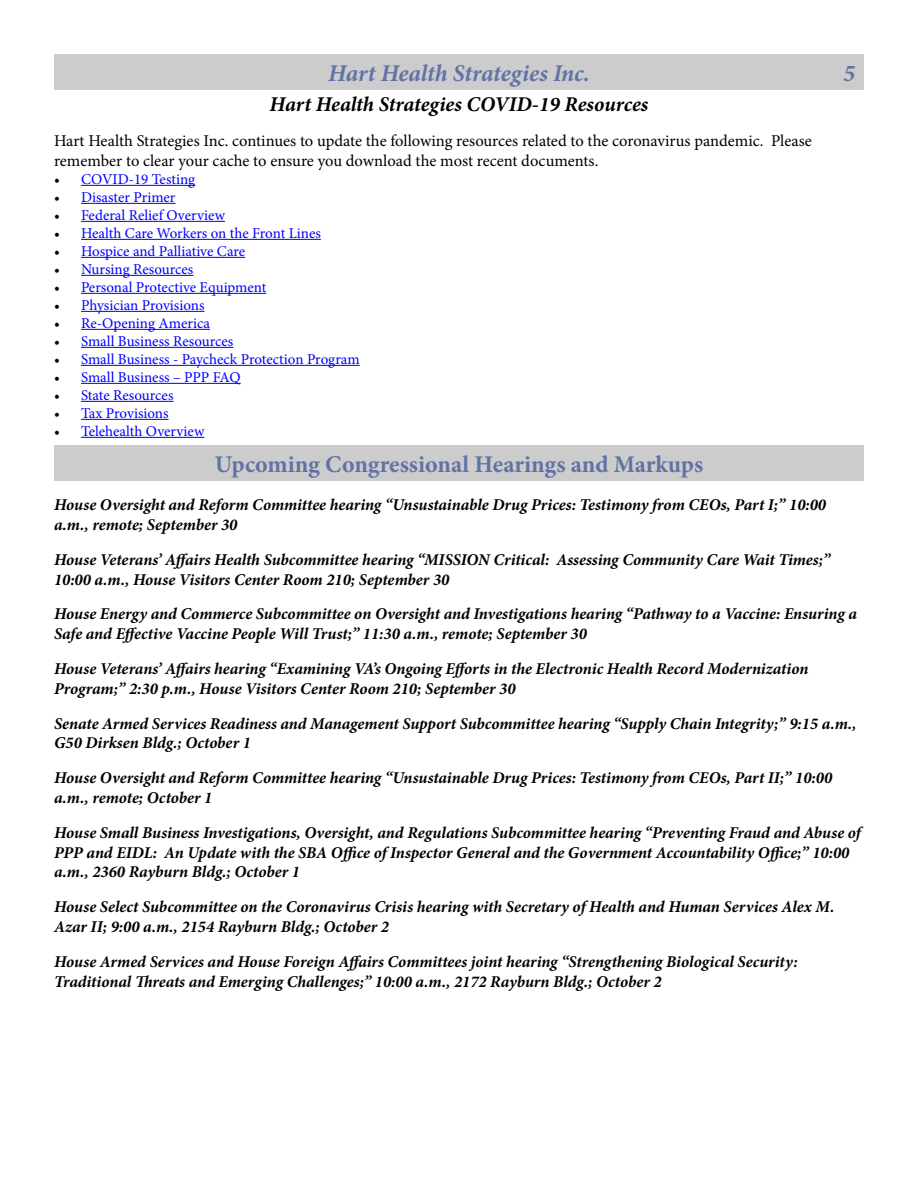
<style>
.page{position:relative;width:918px;height:1188px;background:#fff}
.page>*{position:absolute;margin:0;border:0;box-sizing:border-box;transform-origin:0 0}
.t1{font:700 24px "Minion Pro";color:#6172a6}
.t2{font:italic 700 24px "Minion Pro";letter-spacing:-.005em;color:#6172a6}
.t3{font:italic 700 21px "Minion Pro";color:#000}
.t4{font:italic 700 16.5px/19.8px "Minion Pro";letter-spacing:-.005em;color:#000}
.t5{font:16.5px/19.8px "Minion Pro";color:#000}
.t6{font:15px "Minion Pro";color:#00f}
.s1{color:#000}
</style>
<div class="page">
<div style="left:54px;top:54px;width:810px;height:36px;background:#ccc"></div>
<hr style="left:81px;top:185px;width:114px;height:1px;background:#00f">
<hr style="left:81px;top:203px;width:95px;height:1px;background:#00f">
<hr style="left:81px;top:221px;width:144px;height:1px;background:#00f">
<hr style="left:81px;top:239px;width:240px;height:1px;background:#00f">
<hr style="left:81px;top:257px;width:164px;height:1px;background:#00f">
<hr style="left:81px;top:275px;width:112px;height:1px;background:#00f">
<hr style="left:81px;top:293px;width:185px;height:1px;background:#00f">
<hr style="left:81px;top:311px;width:124px;height:1px;background:#00f">
<hr style="left:81px;top:329px;width:129px;height:1px;background:#00f">
<hr style="left:81px;top:347px;width:152px;height:1px;background:#00f">
<hr style="left:81px;top:365px;width:279px;height:1px;background:#00f">
<hr style="left:81px;top:383px;width:160px;height:1px;background:#00f">
<hr style="left:81px;top:401px;width:93px;height:1px;background:#00f">
<hr style="left:81px;top:419px;width:88px;height:1px;background:#00f">
<hr style="left:81px;top:437px;width:123px;height:1px;background:#00f">
<div style="left:54px;top:446px;width:810px;height:36px;background:#ccc"></div>
<h1 class="t2" style="left:328px;top:56px;width:263px">Hart Health Strategies Inc.</h1>
<h1 class="t2" style="left:844px;top:56px;width:13px">5</h1>
<p class="t3" style="left:270px;top:90px;width:380px">Hart Health Strategies COVID-19 Resources</p>
<p class="t5" style="left:54px;top:131px;width:759px">Hart Health Strategies Inc. continues to update the following resources related to the coronavirus pandemic. Please remember to clear your cache to ensure you download the most recent documents.</p>
<p class="t6" style="left:54px;top:169px;width:143px"><span class="s1">•</span> COVID-19 Testing</p>
<p class="t6" style="left:54px;top:187px;width:123px"><span class="s1">•</span> Disaster Primer</p>
<p class="t6" style="left:54px;top:205px;width:172px"><span class="s1">•</span> Federal Relief Overview</p>
<p class="t6" style="left:54px;top:223px;width:268px"><span class="s1">•</span> Health Care Workers on the Front Lines</p>
<p class="t6" style="left:54px;top:241px;width:193px"><span class="s1">•</span> Hospice and Palliative Care</p>
<p class="t6" style="left:54px;top:259px;width:141px"><span class="s1">•</span> Nursing Resources</p>
<p class="t6" style="left:54px;top:277px;width:214px"><span class="s1">•</span> Personal Protective Equipment</p>
<p class="t6" style="left:54px;top:295px;width:152px"><span class="s1">•</span> Physician Provisions</p>
<p class="t6" style="left:54px;top:313px;width:158px"><span class="s1">•</span> Re-Opening America</p>
<p class="t6" style="left:54px;top:331px;width:181px"><span class="s1">•</span> Small Business Resources</p>
<p class="t6" style="left:54px;top:349px;width:307px"><span class="s1">•</span> Small Business - Paycheck Protection Program</p>
<p class="t6" style="left:54px;top:367px;width:188px"><span class="s1">•</span> Small Business – PPP FAQ</p>
<p class="t6" style="left:54px;top:385px;width:121px"><span class="s1">•</span> State Resources</p>
<p class="t6" style="left:54px;top:403px;width:116px"><span class="s1">•</span> Tax Provisions</p>
<p class="t6" style="left:54px;top:421px;width:152px"><span class="s1">•</span> Telehealth Overview</p>
<h1 class="t1" style="left:215px;top:448px;width:490px">Upcoming Congressional Hearings and Markups</h1>
<p class="t4" style="left:54px;top:495px;width:774px">House Oversight and Reform Committee hearing “Unsustainable Drug Prices: Testimony from CEOs, Part I;” 10:00 a.m., remote; September 30</p>
<p class="t4" style="left:54px;top:549px;width:778px">House Veterans’ Affairs Health Subcommittee hearing “MISSION Critical: Assessing Community Care Wait Times;”<br>10:00 a.m., House Visitors Center Room 210; September 30</p>
<p class="t4" style="left:54px;top:604px;width:805px">House Energy and Commerce Subcommittee on Oversight and Investigations hearing “Pathway to a Vaccine: Ensuring a<br>Safe and Effective Vaccine People Will Trust;” 11:30 a.m., remote; September 30</p>
<p class="t4" style="left:54px;top:659px;width:756px">House Veterans’ Affairs hearing “Examining VA’s Ongoing Efforts in the Electronic Health Record Modernization<br>Program;” 2:30 p.m., House Visitors Center Room 210; September 30</p>
<p class="t4" style="left:54px;top:713px;width:804px">Senate Armed Services Readiness and Management Support Subcommittee hearing “Supply Chain Integrity;” 9:15 a.m.,<br>G50 Dirksen Bldg.; October 1</p>
<p class="t4" style="left:54px;top:768px;width:780px">House Oversight and Reform Committee hearing “Unsustainable Drug Prices: Testimony from CEOs, Part II;” 10:00 a.m., remote; October 1</p>
<p class="t4" style="left:54px;top:822px;width:808px">House Small Business Investigations, Oversight, and Regulations Subcommittee hearing “Preventing Fraud and Abuse of<br>PPP and EIDL: An Update with the SBA Office of Inspector General and the Government Accountability Office;” 10:00 a.m., 2360 Rayburn Bldg.; October 1</p>
<p class="t4" style="left:54px;top:897px;width:782px">House Select Subcommittee on the Coronavirus Crisis hearing with Secretary of Health and Human Services Alex M.<br>Azar II; 9:00 a.m., 2154 Rayburn Bldg.; October 2</p>
<p class="t4" style="left:54px;top:951px;width:745px">House Armed Services and House Foreign Affairs Committees joint hearing “Strengthening Biological Security:<br>Traditional Threats and Emerging Challenges;” 10:00 a.m., 2172 Rayburn Bldg.; October 2</p>
</div>
